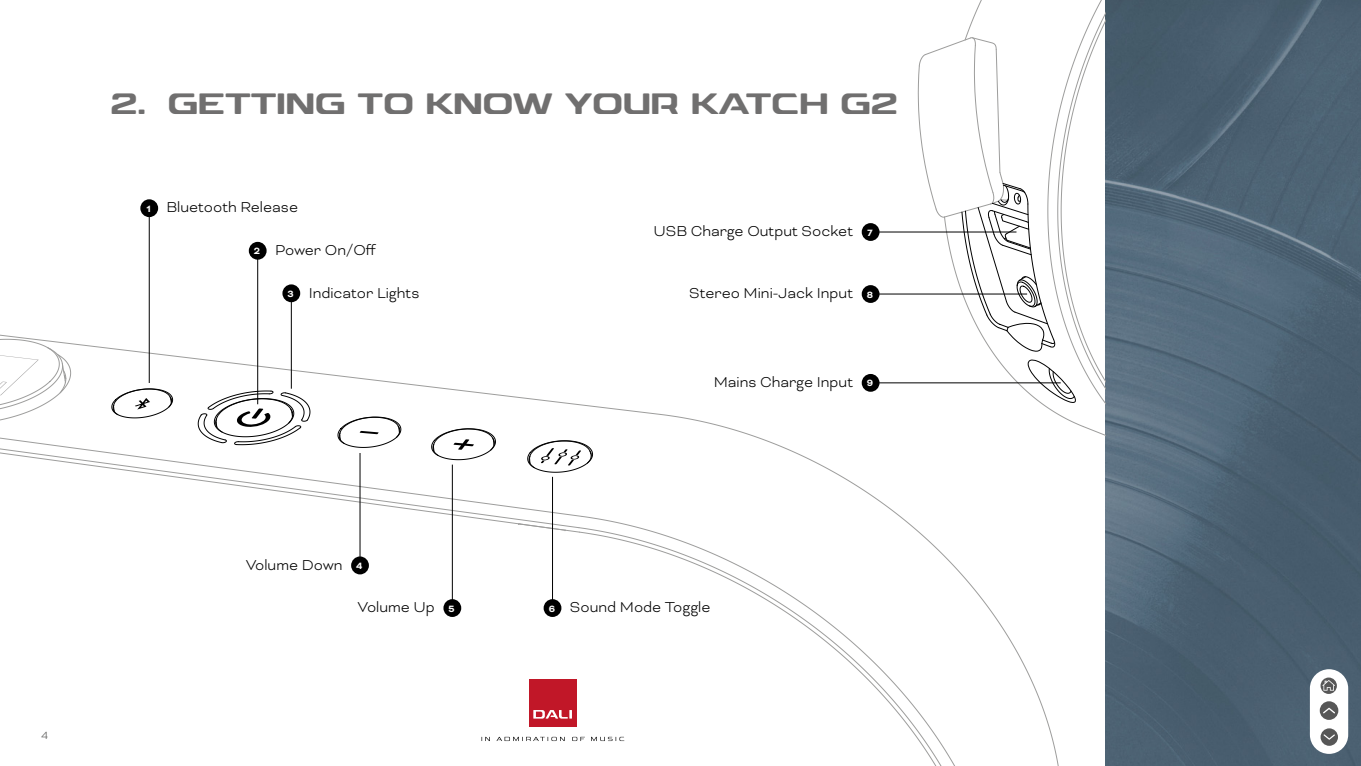
<style>
.page{position:relative;width:1361px;height:766px;background:#fff}
.page>*{position:absolute;margin:0;border:0;box-sizing:border-box;transform-origin:0 0}
.t1{font:700 36px "Dali Font 2";color:#706f6f}
.t2{font:300 16.5px "Bicyclette";color:#000}
.t3{font:300 12px "Bicyclette";color:#575756}
.t4{font:700 10.5px "Bicyclette";color:#fff}
</style>
<div class="page">
<img style="left:1106px;top:0;width:255px;height:765px">
<svg style="left:918px;top:0;width:188px;height:480px"></svg>
<svg style="left:0;top:330px;width:659px;height:85px"></svg>
<svg style="left:659px;top:413px;width:404px;height:352px"></svg>
<svg style="left:581px;top:515px;width:423px;height:250px"></svg>
<svg style="left:580px;top:526px;width:414px;height:239px"></svg>
<svg style="left:580px;top:531px;width:409px;height:234px"></svg>
<svg style="left:0;top:437px;width:580px;height:96px"></svg>
<svg style="left:517px;top:523px;width:49px;height:8px"></svg>
<svg style="left:111px;top:388px;width:62px;height:30px"></svg>
<svg style="left:197px;top:390px;width:114px;height:55px"></svg>
<svg style="left:337px;top:416px;width:65px;height:32px"></svg>
<svg style="left:431px;top:428px;width:65px;height:32px"></svg>
<svg style="left:527px;top:440px;width:66px;height:33px"></svg>
<svg style="left:0;top:338px;width:71px;height:83px"></svg>
<hr style="left:870px;top:231px;width:146px;height:1px;background:#000">
<hr style="left:868px;top:293px;width:159px;height:1px;background:#000">
<hr style="left:866px;top:382px;width:194px;height:1px;background:#000">
<div style="left:861px;top:223px;width:18px;height:18px;background:#000;border-radius:50%"></div>
<div style="left:861px;top:285px;width:18px;height:18px;background:#000;border-radius:50%"></div>
<div style="left:861px;top:374px;width:18px;height:17px;background:#000;border-radius:50%"></div>
<hr style="left:149px;top:210px;width:1px;height:173px;background:#000">
<hr style="left:257px;top:251px;width:1px;height:153px;background:#000">
<hr style="left:291px;top:296px;width:1px;height:92px;background:#000">
<hr style="left:360px;top:453px;width:1px;height:107px;background:#000">
<hr style="left:452px;top:464px;width:1px;height:137px;background:#000">
<hr style="left:552px;top:476px;width:1px;height:125px;background:#000">
<div style="left:140px;top:199px;width:18px;height:18px;background:#000;border-radius:50%"></div>
<div style="left:249px;top:242px;width:18px;height:17px;background:#000;border-radius:50%"></div>
<div style="left:282px;top:284px;width:18px;height:18px;background:#000;border-radius:50%"></div>
<div style="left:351px;top:556px;width:18px;height:18px;background:#000;border-radius:50%"></div>
<div style="left:443px;top:599px;width:18px;height:17px;background:#000;border-radius:50%"></div>
<div style="left:543px;top:599px;width:18px;height:17px;background:#000;border-radius:50%"></div>
<svg style="left:481px;top:736px;width:9px;height:4px"></svg>
<svg style="left:591px;top:736px;width:33px;height:4px"></svg>
<svg style="left:497px;top:736px;width:67px;height:4px"></svg>
<svg style="left:572px;top:736px;width:13px;height:4px"></svg>
<div style="left:529px;top:678px;width:48px;height:48px;background:#c11728"></div>
<svg style="left:533px;top:710px;width:39px;height:8px"></svg>
<div style="left:1310px;top:669px;width:38px;height:84px;background:#fff;border-radius:19px"></div>
<svg style="left:1320px;top:677px;width:17px;height:16px"></svg>
<svg style="left:1320px;top:728px;width:18px;height:17px"></svg>
<svg style="left:1319px;top:701px;width:19px;height:18px"></svg>
<h1 class="t1" style="left:110px;top:85px;width:789px">2. GETTING TO KNOW YOUR KATCH G2</h1>
<p class="t4" style="left:146px;top:202px;width:6px">1</p>
<p class="t2" style="left:167px;top:198px;width:133px">Bluetooth Release</p>
<p class="t2" style="left:275px;top:240px;width:103px">Power On/Off</p>
<p class="t2" style="left:309px;top:283px;width:112px">Indicator Lights</p>
<p class="t4" style="left:254px;top:245px;width:8px">2</p>
<p class="t4" style="left:287px;top:287px;width:8px">3</p>
<p class="t2" style="left:653px;top:222px;width:201px">USB Charge Output Socket</p>
<p class="t4" style="left:867px;top:226px;width:7px">7</p>
<p class="t2" style="left:689px;top:284px;width:165px">Stereo Mini-Jack Input</p>
<p class="t4" style="left:867px;top:288px;width:8px">8</p>
<p class="t2" style="left:714px;top:372px;width:141px">Mains Charge Input</p>
<p class="t4" style="left:867px;top:377px;width:8px">9</p>
<p class="t3" style="left:41px;top:728px;width:9px">4</p>
<p class="t2" style="left:246px;top:555px;width:98px">Volume Down</p>
<p class="t4" style="left:356px;top:559px;width:8px">4</p>
<p class="t2" style="left:357px;top:597px;width:79px">Volume Up</p>
<p class="t2" style="left:570px;top:597px;width:142px">Sound Mode Toggle</p>
<p class="t4" style="left:448px;top:602px;width:8px">5</p>
<p class="t4" style="left:549px;top:602px;width:8px">6</p>
</div>
